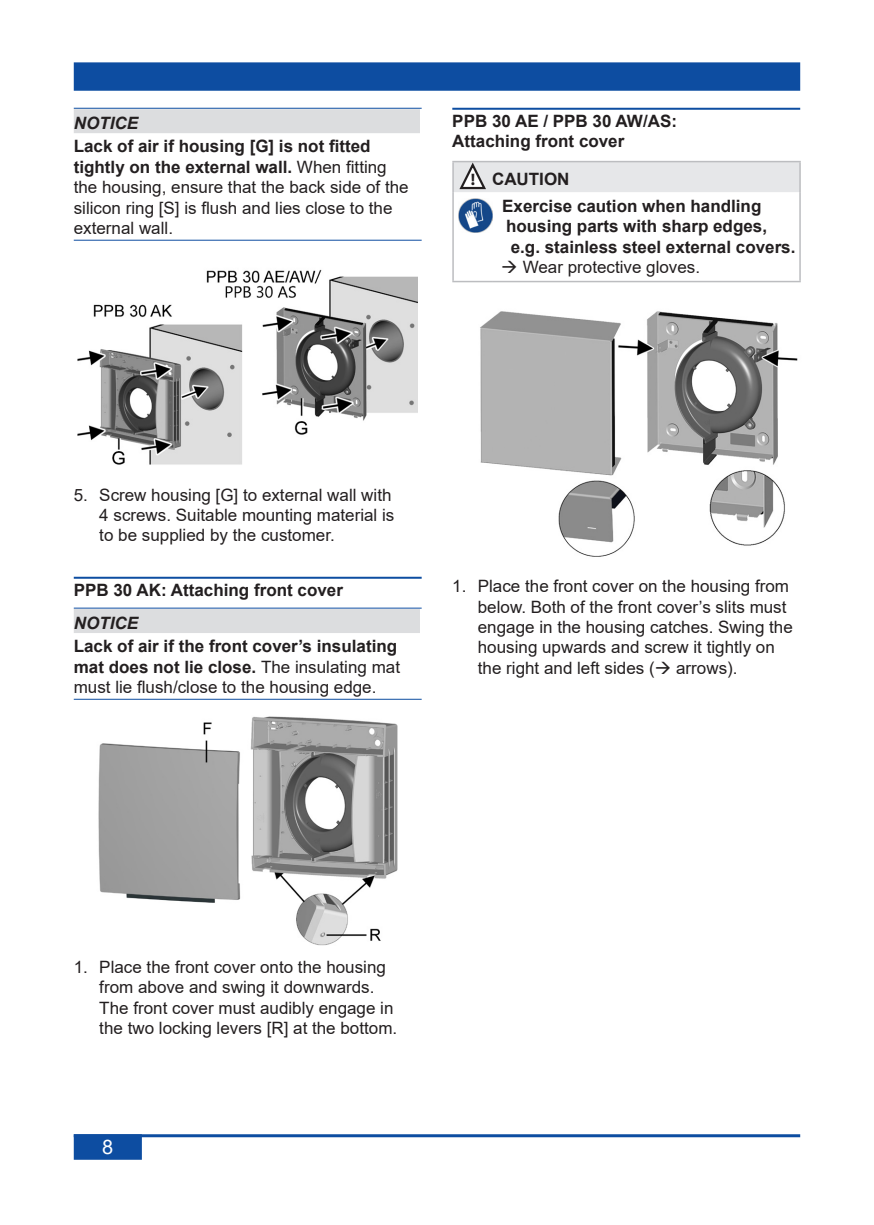
<style>
.page{position:relative;width:874px;height:1225px;background:#fff}
.page>*{position:absolute;margin:0;border:0;box-sizing:border-box;transform-origin:0 0}
.t1{font:20px "Arial";color:#fff}
.t2{font:17px/20.4px "Arial";color:#231f20}
.t3{font:700 17px/20.4px "Arial";color:#231f20}
.t4{font:italic 700 17px "Arial";color:#231f20}
.s1{font-weight:700}
.s2{font-family:"Myriad Pro";font-size:16.6px}
.s3{font-weight:400}
</style>
<div class="page">
<hr style="left:74px;top:1134px;width:725px;height:3px;background:#0d4da1">
<div style="left:74px;top:62px;width:725px;height:29px;background:#0d4da1;border:2px solid #0d4da1"></div>
<div style="left:75px;top:1135px;width:66px;height:23px;background:#0d4da1"></div>
<div style="left:74px;top:1134px;width:68px;height:25px;border:2px solid #0d4da1"></div>
<hr style="left:74px;top:108px;width:347px;height:1px;background:#0d4da1">
<div style="left:74px;top:109px;width:346px;height:24px;background:#dcdddf"></div>
<hr style="left:74px;top:240px;width:347px;height:1px;background:#0d4da1">
<hr style="left:74px;top:577px;width:347px;height:2px;background:#0d4da1">
<hr style="left:74px;top:607px;width:347px;height:1px;background:#0d4da1">
<div style="left:74px;top:609px;width:346px;height:24px;background:#dcdddf"></div>
<hr style="left:74px;top:699px;width:347px;height:1px;background:#0d4da1">
<img style="left:77px;top:269px;width:340px;height:196px">
<img style="left:98px;top:716px;width:300px;height:230px">
<hr style="left:452px;top:108px;width:347px;height:2px;background:#0d4da1">
<hr style="left:798px;top:192px;width:2px;height:89px;background:#bcbdc0">
<hr style="left:452px;top:161px;width:40px;height:1px;background:#bcbdc0">
<hr style="left:452px;top:162px;width:1px;height:30px;background:#bcbdc0">
<hr style="left:492px;top:161px;width:308px;height:1px;background:#bcbdc0">
<hr style="left:798px;top:162px;width:2px;height:30px;background:#bcbdc0">
<hr style="left:452px;top:192px;width:1px;height:89px;background:#bcbdc0">
<hr style="left:452px;top:281px;width:40px;height:1px;background:#bcbdc0">
<hr style="left:492px;top:281px;width:308px;height:1px;background:#bcbdc0">
<svg style="left:453px;top:162px;width:346px;height:30px;background:#e2e3e5"></svg>
<img style="left:458px;top:198px;width:34px;height:34px">
<img style="left:480px;top:311px;width:318px;height:246px">
<p class="t4" style="left:74px;top:112px;width:66px">NOTICE</p>
<p class="t2" style="left:74px;top:136px;width:336px"><span class="s1">Lack of air if housing [G] is not fitted tightly on the external wall.</span> When fitting the housing, ensure that the back side of the silicon ring [S] is flush and lies close to the external wall.</p>
<p class="t3" style="left:452px;top:111px;width:226px">PPB 30 AE / PPB 30 AW/AS:<br>Attaching front cover</p>
<p class="t3" style="left:502px;top:165px;width:260px;line-height:27.4px;text-indent:-31px"><span class="s2">!</span> CAUTION<br>Exercise caution when handling</p>
<p class="t3" style="left:506px;top:216px;width:291px">housing parts with sharp edges, e.g. stainless steel external covers.</p>
<p class="t2" style="left:501px;top:256px;width:200px">→ Wear protective gloves.</p>
<p class="t2" style="left:99px;top:484px;width:296px;text-indent:-26px">5. Screw housing [G] to external wall with<br>4 screws. Suitable mounting material is to be supplied by the customer.</p>
<p class="t3" style="left:74px;top:580px;width:270px">PPB 30 AK: Attaching front cover</p>
<p class="t4" style="left:74px;top:612px;width:66px">NOTICE</p>
<p class="t3" style="left:74px;top:636px;width:327px">Lack of air if the front cover’s insulating mat does not lie close. <span class="s3">The insulating mat must lie flush/close to the housing edge.</span></p>
<p class="t2" style="left:477px;top:576px;width:316px;text-indent:-26px">1. Place the front cover on the housing from below. Both of the front cover’s slits must engage in the housing catches. Swing the housing upwards and screw it tightly on the right and left sides (→ arrows).</p>
<p class="t2" style="left:99px;top:956px;width:299px;text-indent:-26px">1. Place the front cover onto the housing from above and swing it downwards.<br>The front cover must audibly engage in the two locking levers [R] at the bottom.</p>
<p class="t1" style="left:102px;top:1133px;width:13px">8</p>
</div>
